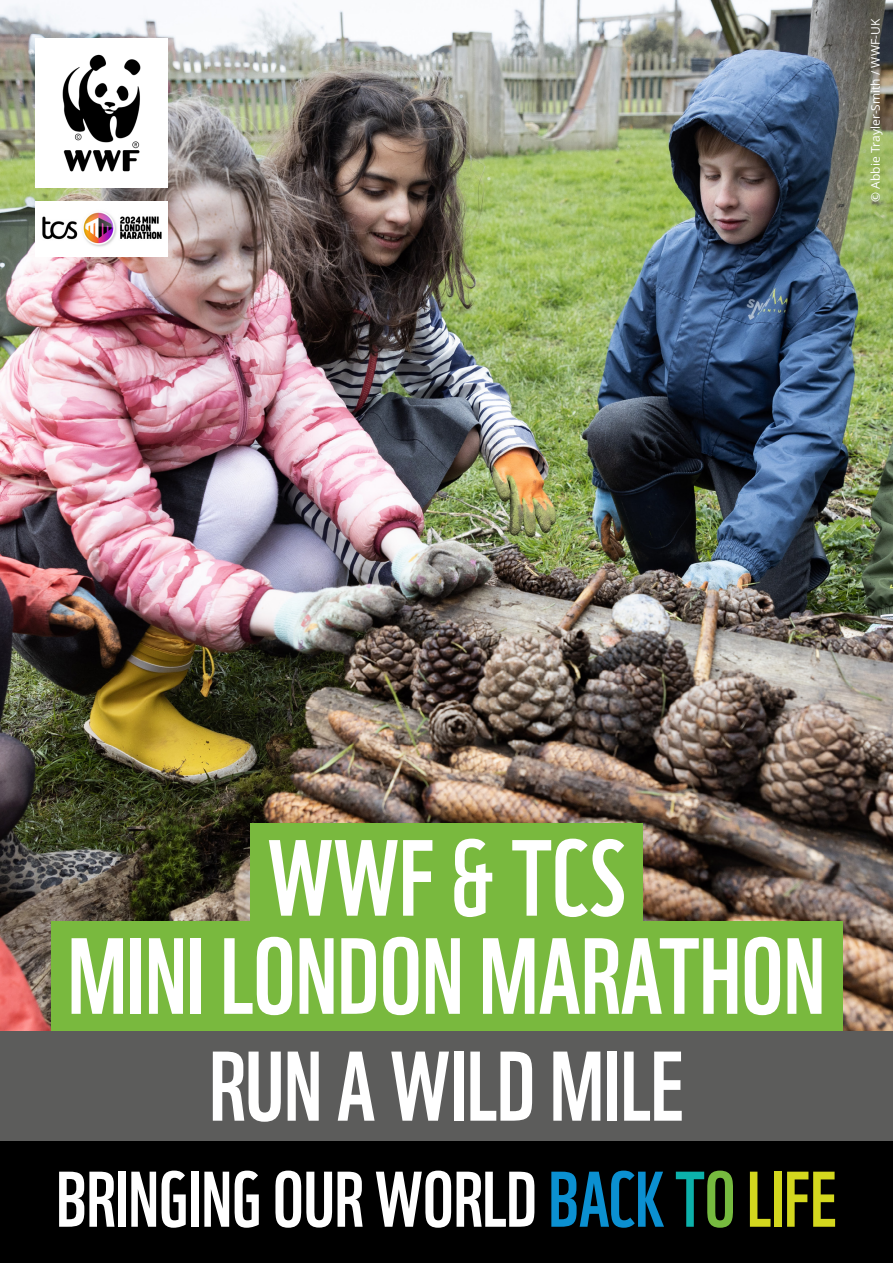
<style>
.page{position:relative;width:893px;height:1263px;background:#fff}
.page>*{position:absolute;margin:0;border:0;box-sizing:border-box;transform-origin:0 0}
.t1{font:105px/98.1px "WWF";color:#fff;text-align:center}
.t2{font:96px "WWF";color:#fff}
.t3{font:76.5px "WWF";color:#fff}
.t4{font:12px "Open Sans";color:#fff}
.s1{color:#0b90d1}
.s2{color:#0cb1ab}
.s3{color:#76ba3f}
.s4{color:#d3d71e}
</style>
<div class="page">
<img style="left:0;top:0;width:893px;height:1031px">
<div style="left:250px;top:823px;width:392px;height:110px;background:#79b93e"></div>
<div style="left:51px;top:921px;width:791px;height:110px;background:#79b93e"></div>
<div style="left:0;top:1135px;width:893px;height:128px;background:#000"></div>
<div style="left:0;top:1031px;width:893px;height:110px;background:#5c5c5b"></div>
<img style="left:35px;top:38px;width:133px;height:150px">
<div style="left:35px;top:201px;width:133px;height:55px;background:#fff"></div>
<img style="left:42px;top:212px;width:120px;height:35px">
<p class="t4" style="left:867px;top:202px;width:184px;rotate:-90deg">© Abbie Trayler-Smith / WWF-UK</p>
<h1 class="t1" style="left:68px;top:819px;width:759px">WWF &amp; TCS<br>MINI LONDON MARATHON</h1>
<p class="t2" style="left:209px;top:1011px;width:476px">RUN A WILD MILE</p>
<p class="t3" style="left:56px;top:1139px;width:782px">BRINGING OUR WORLD <span class="s1">BACK</span><span class="s2">T</span><span class="s3">O</span> <span class="s4">LIFE</span></p>
</div>
